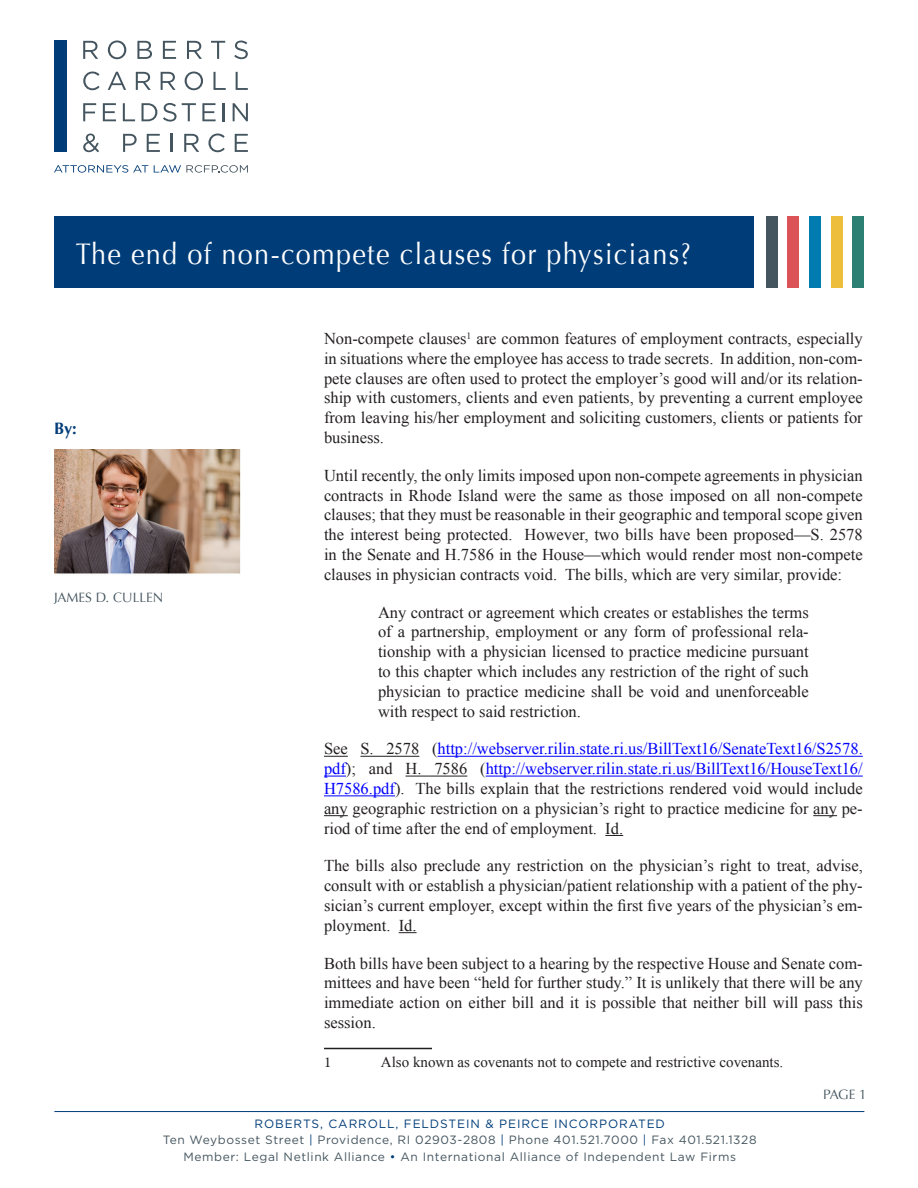
<style>
.page{position:relative;width:918px;height:1188px;background:#fff}
.page>*{position:absolute;margin:0;border:0;box-sizing:border-box;transform-origin:0 0}
.t1{font:29.7px "Optima";letter-spacing:.05em;color:#fff;scale:.91 1}
.t2{font:16.5px/19.8px "Times New Roman";color:#231f20;text-align:justify}
.t3{font:700 16.5px "Optima";color:#003d78}
.t4{font:15px "Times New Roman";color:#231f20}
.t5{font:15px "Minion Pro";color:#231f20}
.Grey_Names{font:13.5px "Optima";color:#45555f}
.t6{font:12px/16.5px "Gotham";letter-spacing:.05em;color:#45555f;text-align:center}
.s1{color:#00f}
.s2{color:#003d78}
</style>
<div class="page">
<svg style="left:54px;top:165px;width:94px;height:8px"></svg>
<svg style="left:154px;top:165px;width:94px;height:8px"></svg>
<div style="left:54px;top:40px;width:12px;height:112px;background:#003d78"></div>
<svg style="left:83px;top:41px;width:15px;height:18px"></svg>
<svg style="left:108px;top:41px;width:18px;height:18px"></svg>
<svg style="left:137px;top:41px;width:15px;height:18px"></svg>
<svg style="left:163px;top:41px;width:13px;height:18px"></svg>
<svg style="left:187px;top:41px;width:15px;height:18px"></svg>
<svg style="left:211px;top:41px;width:14px;height:18px"></svg>
<svg style="left:234px;top:41px;width:14px;height:18px"></svg>
<svg style="left:83px;top:72px;width:17px;height:18px"></svg>
<svg style="left:108px;top:72px;width:18px;height:18px"></svg>
<svg style="left:136px;top:72px;width:15px;height:18px"></svg>
<svg style="left:161px;top:72px;width:15px;height:18px"></svg>
<svg style="left:185px;top:72px;width:18px;height:18px"></svg>
<svg style="left:214px;top:72px;width:12px;height:18px"></svg>
<svg style="left:236px;top:72px;width:12px;height:18px"></svg>
<svg style="left:83px;top:103px;width:13px;height:18px"></svg>
<svg style="left:103px;top:103px;width:13px;height:18px"></svg>
<svg style="left:123px;top:103px;width:12px;height:18px"></svg>
<svg style="left:142px;top:103px;width:15px;height:18px"></svg>
<svg style="left:163px;top:103px;width:33px;height:19px"></svg>
<svg style="left:202px;top:103px;width:14px;height:18px"></svg>
<svg style="left:223px;top:103px;width:2px;height:18px"></svg>
<svg style="left:233px;top:103px;width:15px;height:18px"></svg>
<svg style="left:83px;top:134px;width:16px;height:18px"></svg>
<svg style="left:123px;top:134px;width:14px;height:18px"></svg>
<svg style="left:147px;top:134px;width:13px;height:18px"></svg>
<svg style="left:171px;top:134px;width:2px;height:18px"></svg>
<svg style="left:184px;top:134px;width:15px;height:18px"></svg>
<svg style="left:208px;top:134px;width:17px;height:18px"></svg>
<svg style="left:235px;top:134px;width:13px;height:18px"></svg>
<hr style="left:54px;top:1111px;width:810px;height:1px;background:#003d78">
<svg style="left:324px;top:756px;width:24px;height:1px"></svg>
<hr style="left:360px;top:756px;width:59px;height:1px;background:#231f20">
<hr style="left:438px;top:756px;width:425px;height:1px;background:#00f">
<svg style="left:324px;top:776px;width:22px;height:1px"></svg>
<hr style="left:406px;top:776px;width:61px;height:1px;background:#231f20">
<hr style="left:486px;top:776px;width:377px;height:1px;background:#00f">
<hr style="left:324px;top:795px;width:71px;height:1px;background:#00f">
<svg style="left:324px;top:815px;width:24px;height:1px"></svg>
<svg style="left:813px;top:815px;width:24px;height:1px"></svg>
<svg style="left:605px;top:835px;width:18px;height:1px"></svg>
<svg style="left:399px;top:932px;width:18px;height:1px"></svg>
<hr style="left:324px;top:1048px;width:108px;height:1px;background:#231f20">
<div style="left:54px;top:216px;width:700px;height:71px;background:#003d78"></div>
<div style="left:831px;top:216px;width:11px;height:71px;background:#edbe3b"></div>
<div style="left:852px;top:216px;width:12px;height:71px;background:#2b8073"></div>
<div style="left:788px;top:216px;width:11px;height:71px;background:#db5356"></div>
<div style="left:809px;top:216px;width:12px;height:71px;background:#007cb1"></div>
<div style="left:766px;top:216px;width:12px;height:71px;background:#45555f"></div>
<img style="left:54px;top:449px;width:187px;height:125px">
<p class="t1" style="left:76px;top:237px;width:678px">The end of non-compete clauses for physicians?</p>
<p class="t3" style="left:54px;top:418px;width:24px">By:</p>
<p class="Grey_Names" style="left:54px;top:589px;width:111px">JAMES D. CULLEN</p>
<p class="t2" style="left:324px;top:328px;width:540px">Non-compete clauses<sup>1</sup> are common features of employment contracts, especially in situations where the employee has access to trade secrets. In addition, non-com&shy;pete clauses are often used to protect the employer’s good will and/or its relation&shy;ship with customers, clients and even patients, by preventing a current employee from leaving his/her employment and soliciting customers, clients or patients for business.</p>
<p class="t2" style="left:324px;top:465px;width:540px">Until recently, the only limits imposed upon non-compete agreements in physician contracts in Rhode Island were the same as those imposed on all non-compete clauses; that they must be reasonable in their geographic and temporal scope given the interest being protected. However, two bills have been proposed—S. 2578 in the Senate and H.7586 in the House—which would render most non-compete clauses in physician contracts void. The bills, which are very similar, provide:</p>
<p class="t2" style="left:378px;top:602px;width:432px">Any contract or agreement which creates or establishes the terms of a partnership, employment or any form of professional rela&shy;tionship with a physician licensed to practice medicine pursuant to this chapter which includes any restriction of the right of such physician to practice medicine shall be void and unenforceable with respect to said restriction.</p>
<p class="t2" style="left:324px;top:739px;width:540px">See S. 2578 (<span class="s1">http://webserver.rilin.state.ri.us/BillText16/SenateText16/S2578. pdf</span>); and H. 7586 (<span class="s1">http://webserver.rilin.state.ri.us/BillText16/HouseText16/ H7586.pdf</span>). The bills explain that the restrictions rendered void would include any geographic restriction on a physician’s right to practice medicine for any pe&shy;riod of time after the end of employment. Id.</p>
<p class="t2" style="left:324px;top:856px;width:540px">The bills also preclude any restriction on the physician’s right to treat, advise, consult with or establish a physician/patient relationship with a patient of the phy&shy;sician’s current employer, except within the first five years of the physician’s em&shy;ployment. Id.</p>
<p class="t2" style="left:324px;top:953px;width:540px">Both bills have been subject to a hearing by the respective House and Senate com&shy;mittees and have been “held for further study.” It is unlikely that there will be any immediate action on either bill and it is possible that neither bill will pass this session.</p>
<p class="t5" style="left:324px;top:1052px;width:9px">1</p>
<p class="t4" style="left:381px;top:1051px;width:404px">Also known as covenants not to compete and restrictive covenants.</p>
<p class="Grey_Names" style="left:823px;top:1086px;width:45px">PAGE 1</p>
<p class="t6" style="left:163px;top:1115px;width:595px"><span class="s2">ROBERTS, CARROLL, FELDSTEIN &amp; PEIRCE INCORPORATED<br></span>Ten Weybosset Street <span class="s2">|</span> Providence, RI 02903-2808 <span class="s2">|</span> Phone 401.521.7000 <span class="s2">|</span> Fax 401.521.1328<br>Member: Legal Netlink Alliance <span class="s2">•</span> An International Alliance of Independent Law Firms</p>
</div>
